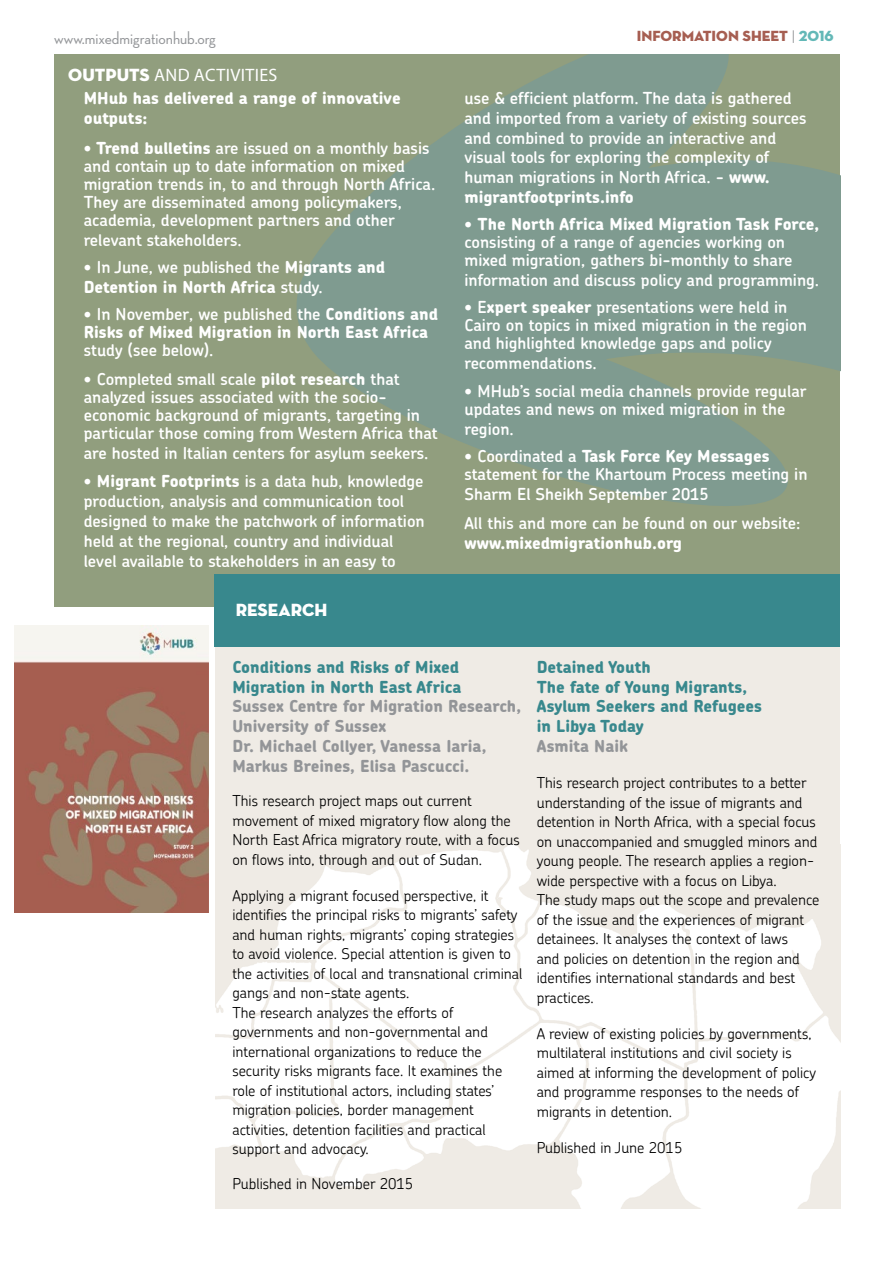
<style>
.page{position:relative;width:893px;height:1263px;background:#fff}
.page>*{position:absolute;margin:0;border:0;box-sizing:border-box;transform-origin:0 0}
.t1{font:500 18px "Neutra Disp";color:#939598}
.t2{font:18px "Myriad Pro";letter-spacing:.02em;color:#fff}
.t3{font:18px "Neutra Disp Titling";color:#fff}
.t4{font:600 16.5px/18px "Chevin";color:#fff}
.t5{font:800 16.5px/19.8px "Chevin";color:#fff}
.t6{font:800 16.5px/19.8px "Chevin";color:#38888d}
.t7{font:800 16.5px/19.8px "Chevin";color:#939598}
.t8{font:300 15px/19.5px "Chevin";color:#000}
.t9{font:15px "Neutra Disp Titling";color:#a65e51}
.s1{font-family:"Neutra Disp Titling"}
.s2{font-weight:800}
.s3{font-weight:600}
.s4{font-family:"Neutra Disp";font-weight:500;color:#939598}
.s5{color:#63b8b7}
</style>
<div class="page">
<div style="left:55px;top:54px;width:785px;height:552px;background:#919e7e"></div>
<svg style="left:297px;top:54px;width:543px;height:452px;fill:#7f9b90"></svg>
<div style="left:216px;top:589px;width:624px;height:620px;background:#efebe5"></div>
<img style="left:216px;top:844px;width:624px;height:365px">
<div style="left:215px;top:574px;width:625px;height:73px;background:#38888d"></div>
<img style="left:14px;top:625px;width:194px;height:288px">
<p class="t1" style="left:54px;top:28px;width:163px">www.mixedmigrationhub.org</p>
<p class="t2" style="left:68px;top:64px;width:211px"><span class="s1">OUTPUTS</span> AND ACTIVITIES</p>
<p class="t5" style="left:84px;top:88px;width:318px">MHub has delivered a range of innovative outputs:</p>
<p class="t4" style="left:84px;top:139px;width:353px">• <span class="s2">Trend bulletins</span> are issued on a monthly basis and contain up to date information on mixed migration trends in, to and through North Africa.<br>They are disseminated among policymakers, academia, development partners and other</p>
<p class="t4" style="left:84px;top:231px;width:160px">relevant stakeholders.</p>
<p class="t5" style="left:84px;top:257px;width:303px"><span class="s3">• In June, we published the</span> Migrants and<br>Detention in North Africa <span class="s3">study.</span></p>
<p class="t5" style="left:84px;top:305px;width:356px;line-height:18px"><span class="s3">• In November, we published the</span> Conditions and<br>Risks of Mixed Migration in North East Africa</p>
<p class="t4" style="left:84px;top:341px;width:131px">study (see below).</p>
<p class="t4" style="left:84px;top:370px;width:356px">• Completed small scale <span class="s2">pilot research</span> that analyzed issues associated with the socio&shy;economic background of migrants, targeting in particular those coming from Western Africa that</p>
<p class="t4" style="left:84px;top:443px;width:346px">are hosted in Italian centers for asylum seekers.</p>
<p class="t4" style="left:84px;top:471px;width:343px;line-height:19.8px">• <span class="s2">Migrant Footprints</span> is a data hub, knowledge production, analysis and communication tool designed to make the patchwork of information held at the regional, country and individual level available to stakeholders in an easy to</p>
<p class="t3" style="left:236px;top:598px;width:93px">RESEARCH</p>
<p class="t9" style="left:637px;top:27px;width:199px">INFORMATION SHEET <span class="s4">|</span> <span class="s5">2016</span></p>
<p class="t4" style="left:464px;top:88px;width:343px;line-height:19.8px">use &amp; efficient platform. The data is gathered and imported from a variety of existing sources and combined to provide an interactive and visual tools for exploring the complexity of human migrations in North Africa. - <span class="s2">www. migrantfootprints.info</span></p>
<p class="t4" style="left:464px;top:215px;width:356px">• <span class="s2">The North Africa Mixed Migration Task Force, </span>consisting of a range of agencies working on mixed migration, gathers bi-monthly to share</p>
<p class="t4" style="left:464px;top:271px;width:356px">information and discuss policy and programming.</p>
<p class="t4" style="left:464px;top:298px;width:344px">• E<span class="s2">xpert speaker</span> presentations were held in<br>Cairo on topics in mixed migration in the region and highlighted knowledge gaps and policy</p>
<p class="t4" style="left:464px;top:354px;width:134px">recommendations.</p>
<p class="t4" style="left:464px;top:382px;width:344px">• MHub’s social media channels provide regular updates and news on mixed migration in the</p>
<p class="t4" style="left:464px;top:420px;width:51px">region.</p>
<p class="t4" style="left:464px;top:447px;width:345px">• Coordinated a <span class="s2">Task Force Key Messages </span>statement for the Khartoum Process meeting in</p>
<p class="t4" style="left:464px;top:479px;width:338px;line-height:28.8px">Sharm El Sheikh September 2015<br>All this and more can be found on our website:</p>
<p class="t5" style="left:464px;top:532px;width:219px">www.mixedmigrationhub.org</p>
<p class="t6" style="left:232px;top:656px;width:231px">Conditions and Risks of Mixed<br>Migration in North East Africa</p>
<p class="t7" style="left:232px;top:696px;width:290px">Sussex Centre for Migration Research,<br>University of Sussex<br>Dr. Michael Collyer, Vanessa Iaria,<br>Markus Breines, Elisa Pascucci.</p>
<p class="t8" style="left:232px;top:791px;width:289px">This research project maps out current movement of mixed migratory flow along the North East Africa migratory route, with a focus on flows into, through and out of Sudan.</p>
<p class="t8" style="left:232px;top:885px;width:291px">Applying a migrant focused perspective, it identifies the principal risks to migrants’ safety and human rights, migrants’ coping strategies to avoid violence. Special attention is given to the activities of local and transnational criminal gangs and non-state agents.<br>The research analyzes the efforts of governments and non-governmental and international organizations to reduce the security risks migrants face. It examines the role of institutional actors, including states’ migration policies, border management activities, detention facilities and practical support and advocacy.</p>
<p class="t8" style="left:232px;top:1173px;width:182px">Published in November 2015</p>
<p class="t6" style="left:537px;top:656px;width:227px">Detained Youth<br>The fate of Young Migrants,<br>Asylum Seekers and Refugees in Libya Today</p>
<p class="t7" style="left:537px;top:736px;width:93px">Asmita Naik</p>
<p class="t8" style="left:537px;top:772px;width:284px">This research project contributes to a better understanding of the issue of migrants and detention in North Africa, with a special focus on unaccompanied and smuggled minors and young people. The research applies a region&shy;wide perspective with a focus on Libya.<br>The study maps out the scope and prevalence of the issue and the experiences of migrant detainees. It analyses the context of laws<br>and policies on detention in the region and identifies international standards and best practices.</p>
<p class="t8" style="left:537px;top:1023px;width:281px">A review of existing policies by governments, multilateral institutions and civil society is aimed at informing the development of policy and programme responses to the needs of migrants in detention.</p>
<p class="t8" style="left:537px;top:1137px;width:147px">Published in June 2015</p>
</div>
